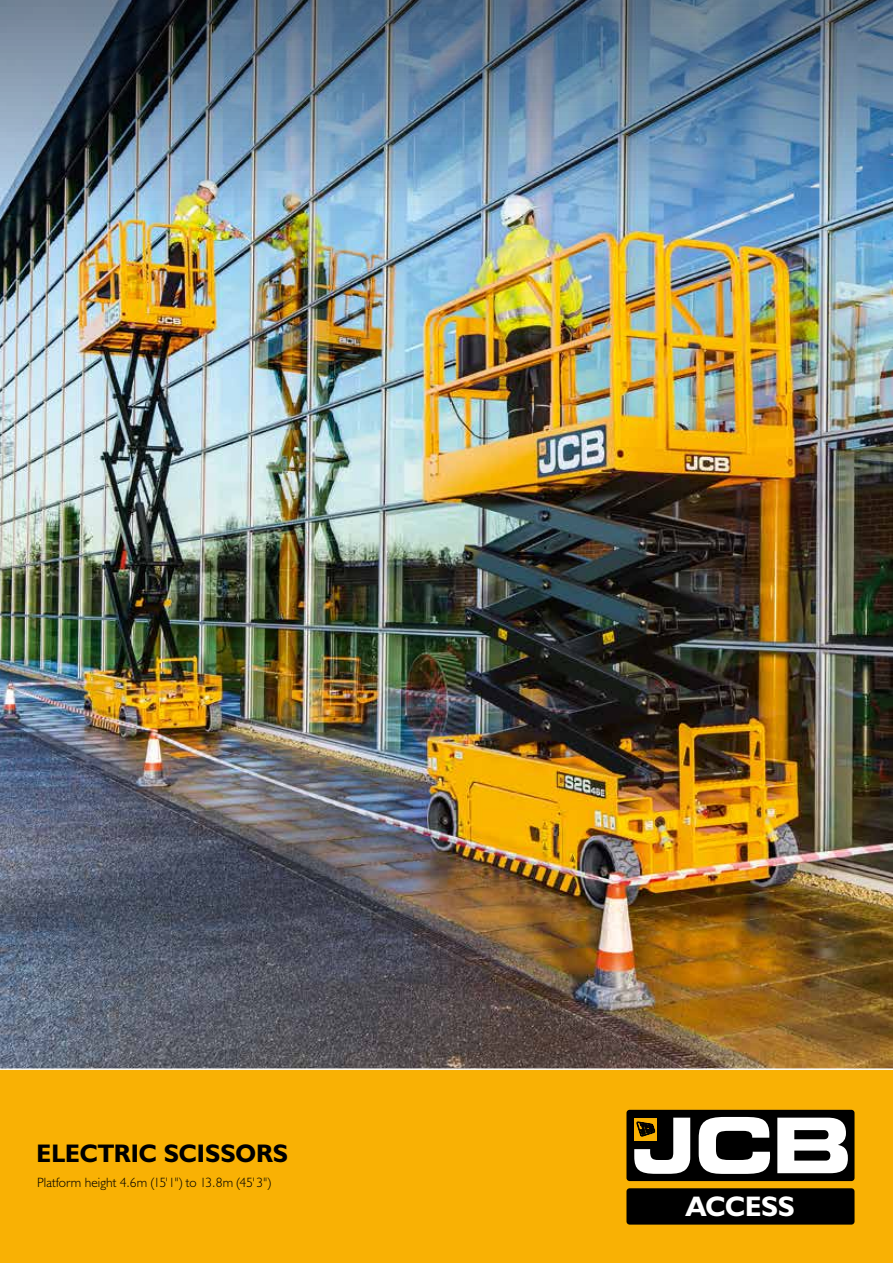
<style>
.page{position:relative;width:893px;height:1263px;background:#fff}
.page>*{position:absolute;margin:0;border:0;box-sizing:border-box;transform-origin:0 0}
.t1{font:700 28.35px "JCB Euro";letter-spacing:-.005em;color:#fff}
.t2{font:700 25.5px "JCB Euro";color:#000}
.t3{font:13.5px "JCB Light";letter-spacing:.005em;color:#000}
</style>
<div class="page">
<img style="left:0;top:0;width:893px;height:1068px">
<div style="left:0;top:1068px;width:893px;height:195px;background:#f9b104"></div>
<div style="left:612px;top:1095px;width:257px;height:145px;background:#f9b104"></div>
<div style="left:626px;top:1110px;width:228px;height:71px;background:#000;border-radius:3px"></div>
<div style="left:626px;top:1188px;width:228px;height:36px;background:#000;border-radius:3px"></div>
<svg style="left:699px;top:1117px;width:71px;height:57px"></svg>
<svg style="left:777px;top:1117px;width:71px;height:56px"></svg>
<svg style="left:634px;top:1117px;width:56px;height:57px"></svg>
<h2 class="t2" style="left:37px;top:1137px;width:253px">ELECTRIC SCISSORS</h2>
<p class="t3" style="left:37px;top:1174px;width:236px">Platform height 4.6m (15'1") to 13.8m (45' 3")</p>
<h1 class="t1" style="left:686px;top:1189px;width:110px">ACCESS</h1>
</div>
